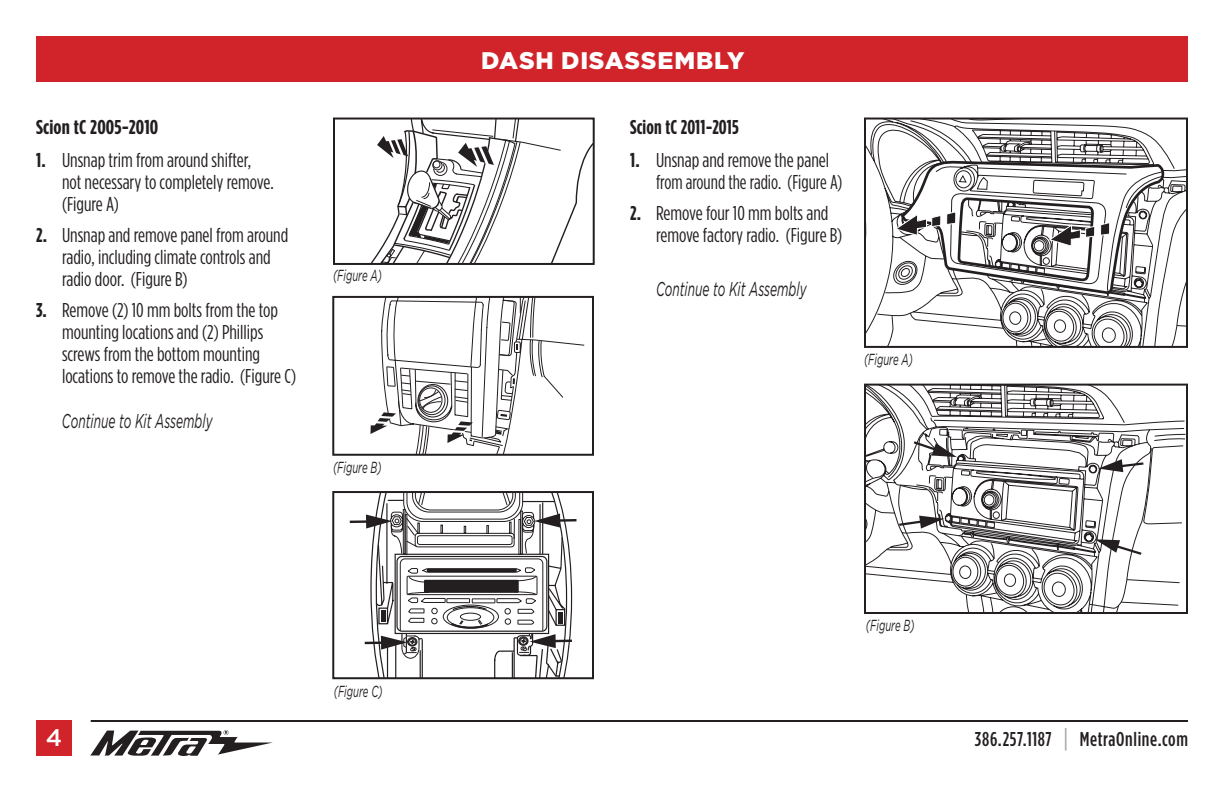
<style>
.page{position:relative;width:1224px;height:792px;background:#fff}
.page>*{position:absolute;margin:0;border:0;box-sizing:border-box;transform-origin:0 0}
.t1{font:900 24px "Gotham";letter-spacing:.03em;color:#fff}
.t2{font:500 24px "Gotham";color:#fff}
.t3{font:20px/22px "Gotham Condensed";color:#231f20}
.t4{font:italic 20px "Gotham";color:#231f20;scale:.6 1}
.t5{font:500 20px "Gotham Condensed";letter-spacing:.03em;color:#231f20}
.t6{font:700 20px "Gotham Condensed";letter-spacing:.01em;color:#231f20;scale:1.07 1}
.t7{font:700 20px "Gotham Condensed";letter-spacing:.01em;color:#231f20}
.t8{font:italic 16px "Gotham";color:#231f20;scale:.6 1}
.s1{font-weight:700}
.s2{font-size:26px;color:#a8a9ad}
</style>
<div class="page">
<div style="left:36px;top:36px;width:1152px;height:45px;background:#d1232a"></div>
<svg style="left:90px;top:730px;width:183px;height:26px"></svg>
<hr style="left:91px;top:720px;width:1097px;height:2px;background:#231f20">
<div style="left:36px;top:720px;width:36px;height:36px;background:#d1232a"></div>
<hr style="left:365px;top:641px;width:21px;height:3px;background:#231f20">
<hr style="left:350px;top:520px;width:21px;height:3px;background:#231f20">
<hr style="left:555px;top:519px;width:21px;height:3px;background:#231f20">
<svg style="left:366px;top:494px;width:207px;height:182px"></svg>
<div style="left:332px;top:491px;width:262px;height:188px;border:2px solid #231f20"></div>
<svg style="left:371px;top:121px;width:221px;height:141px"></svg>
<div style="left:333px;top:118px;width:262px;height:147px;border:2px solid #231f20"></div>
<svg style="left:370px;top:299px;width:214px;height:154px"></svg>
<div style="left:332px;top:296px;width:262px;height:160px;border:2px solid #231f20"></div>
<svg style="left:867px;top:121px;width:280px;height:211px"></svg>
<svg style="left:881px;top:134px;width:304px;height:211px"></svg>
<svg style="left:894px;top:160px;width:272px;height:141px"></svg>
<div style="left:864px;top:118px;width:324px;height:230px;border:2px solid #231f20"></div>
<svg style="left:867px;top:388px;width:318px;height:223px"></svg>
<svg style="left:1098px;top:459px;width:48px;height:13px"></svg>
<svg style="left:911px;top:439px;width:46px;height:18px"></svg>
<svg style="left:897px;top:516px;width:47px;height:13px"></svg>
<svg style="left:1095px;top:539px;width:49px;height:18px"></svg>
<div style="left:864px;top:384px;width:324px;height:230px;border:2px solid #231f20"></div>
<p class="t6" style="left:36px;top:116px;width:116px">Scion tC 2005-2010</p>
<p class="t3" style="left:62px;top:149px;width:213px;text-indent:-26px"><span class="s1">1.</span> Unsnap trim from around shifter, not necessary to completely remove. (Figure A)</p>
<p class="t3" style="left:62px;top:224px;width:228px;text-indent:-26px"><span class="s1">2.</span> Unsnap and remove panel from around radio, including climate controls and radio door. (Figure B)</p>
<p class="t3" style="left:62px;top:299px;width:236px;text-indent:-26px"><span class="s1">3.</span> Remove (2) 10 mm bolts from the top mounting locations and (2) Phillips screws from the bottom mounting locations to remove the radio. (Figure C)</p>
<p class="t4" style="left:62px;top:410px;width:252px">Continue to Kit Assembly</p>
<p class="t8" style="left:333px;top:267px;width:83px">(Figure A)</p>
<p class="t8" style="left:333px;top:458px;width:83px">(Figure B)</p>
<p class="t8" style="left:334px;top:682px;width:83px">(Figure C)</p>
<p class="t1" style="left:481px;top:46px;width:265px">DASH DISASSEMBLY</p>
<p class="t7" style="left:630px;top:116px;width:110px">Scion tC 2011-2015</p>
<p class="t3" style="left:656px;top:149px;width:188px;text-indent:-26px"><span class="s1">1.</span> Unsnap and remove the panel from around the radio. (Figure A)</p>
<p class="t3" style="left:656px;top:202px;width:188px;text-indent:-26px"><span class="s1">2.</span> Remove four 10 mm bolts and remove factory radio. (Figure B)</p>
<p class="t4" style="left:656px;top:278px;width:252px">Continue to Kit Assembly</p>
<p class="t8" style="left:864px;top:350px;width:83px">(Figure A)</p>
<p class="t8" style="left:866px;top:617px;width:83px">(Figure B)</p>
<p class="t2" style="left:46px;top:724px;width:18px">4</p>
<p class="t5" style="left:975px;top:728px;width:215px">386.257.1187 <span class="s2">|</span> MetraOnline.com</p>
</div>
